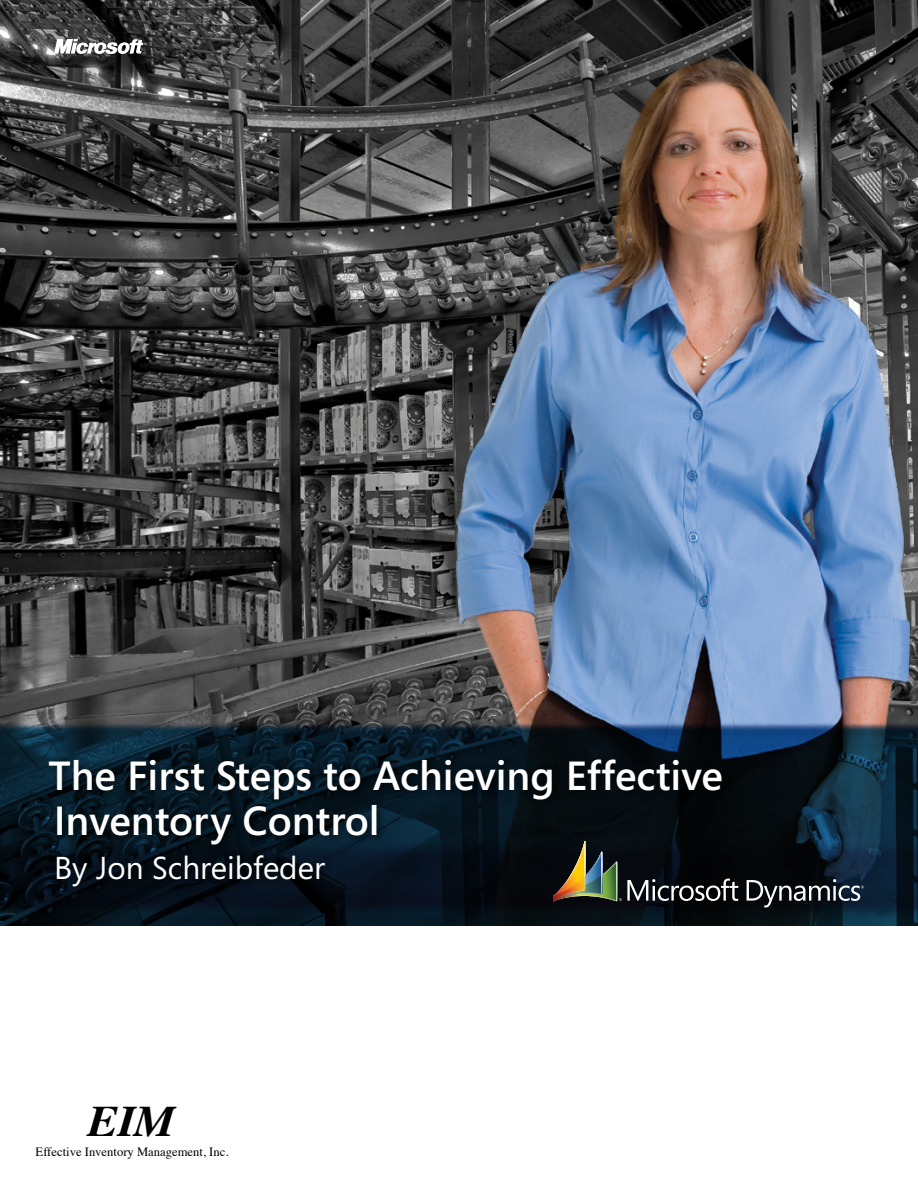
<style>
.page{position:relative;width:918px;height:1188px;background:#fff}
.page>*{position:absolute;margin:0;border:0;box-sizing:border-box;transform-origin:0 0}
.t1{font:italic 700 43.5px "Times";color:#000;scale:1.06 1}
.t2{font:600 40.65px/45.9px "Segoe";color:#fff}
.t3{font:31.65px "Segoe";color:#fff}
.t4{font:12.6px "Times";color:#000}
</style>
<div class="page">
<img style="left:0;top:0;width:397px;height:717px">
<img style="left:397px;top:0;width:521px;height:717px">
<img style="left:0;top:717px;width:918px;height:208px">
<div style="left:43px;top:753px;width:690px;height:144px;background:#000;opacity:.75"></div>
<svg style="left:44px;top:28px;width:131px;height:58px;background:#404040"></svg>
<svg style="left:54px;top:39px;width:92px;height:15px"></svg>
<svg style="left:747px;top:879px;width:117px;height:29px;background:#383e44"></svg>
<svg style="left:553px;top:841px;width:185px;height:61px;background:#2d2f28"></svg>
<p class="t2" style="left:48px;top:751px;width:676px">The First Steps to Achieving Effective<br>Inventory Control</p>
<p class="t3" style="left:54px;top:846px;width:272px">By Jon Schreibfeder</p>
<p class="t1" style="left:88px;top:1080px;width:84px">EIM</p>
<p class="t4" style="left:36px;top:1140px;width:194px">Effective Inventory Management, Inc.</p>
</div>
